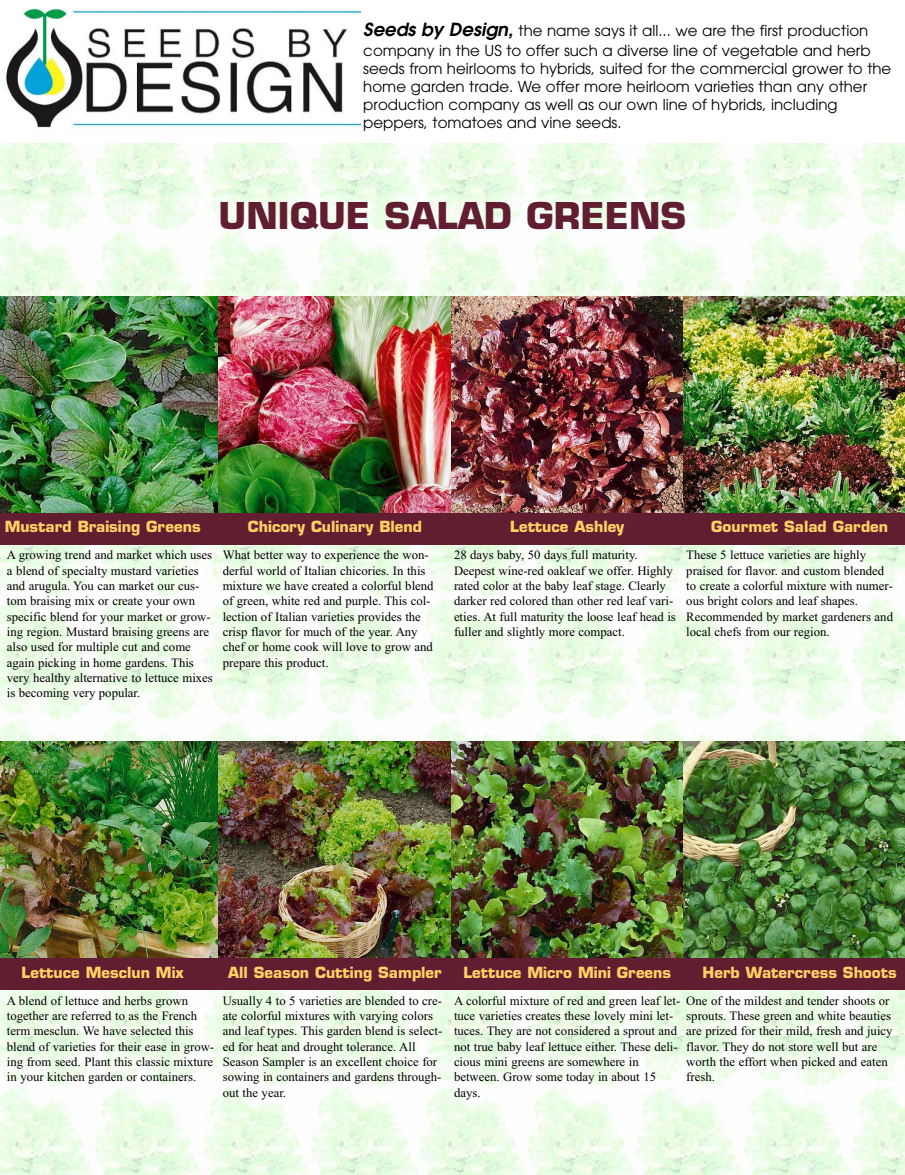
<style>
.page{position:relative;width:905px;height:1175px;background:#fff}
.page>*{position:absolute;margin:0;border:0;box-sizing:border-box;transform-origin:0 0}
.t1{font:700 36px "Eurostile";color:#611e31}
.t2{font:15px/18px "Avant Garde";color:#000}
.t3{font:700 15px "Eurostile";color:#ffd165}
.t4{font:12.75px/15.3px "Times New Roman";color:#000}
.s1{font-weight:600;font-style:italic;font-size:18px}
</style>
<div class="page">
<img style="left:0;top:143px;width:904px;height:1031px">
<div style="left:0;top:512px;width:219px;height:32px;background:#611e31"></div>
<div style="left:219px;top:512px;width:232px;height:32px;background:#611e31"></div>
<div style="left:451px;top:512px;width:232px;height:32px;background:#611e31"></div>
<div style="left:683px;top:512px;width:221px;height:32px;background:#611e31"></div>
<img style="left:6px;top:8px;width:355px;height:120px">
<img style="left:0;top:296px;width:904px;height:216px">
<div style="left:0;top:957px;width:219px;height:33px;background:#611e31"></div>
<div style="left:219px;top:957px;width:232px;height:33px;background:#611e31"></div>
<div style="left:451px;top:957px;width:232px;height:33px;background:#611e31"></div>
<div style="left:683px;top:957px;width:221px;height:33px;background:#611e31"></div>
<img style="left:0;top:741px;width:904px;height:216px">
<p class="t2" style="left:363px;top:23px;width:509px;line-height:19.4px"><span class="s1">Seeds by Design,</span> the name says it all... we are the first production company in the US to offer such a diverse line of vegetable and herb</p>
<p class="t2" style="left:363px;top:61px;width:529px">seeds from heirlooms to hybrids, suited for the commercial grower to the home garden trade. We offer more heirloom varieties than any other production company as well as our own line of hybrids, including peppers, tomatoes and vine seeds.</p>
<h1 class="t1" style="left:218px;top:202px;width:469px">UNIQUE SALAD GREENS</h1>
<p class="t3" style="left:5px;top:521px;width:197px">Mustard Braising Greens</p>
<p class="t3" style="left:248px;top:521px;width:176px">Chicory Culinary Blend</p>
<p class="t3" style="left:510px;top:521px;width:115px">Lettuce Ashley</p>
<p class="t3" style="left:711px;top:521px;width:178px">Gourmet Salad Garden</p>
<p class="t4" style="left:7px;top:547px;width:207px">A growing trend and market which uses a blend of specialty mustard varieties and arugula. You can market our cus&shy;tom braising mix or create your own specific blend for your market or grow&shy;ing region. Mustard braising greens are also used for multiple cut and come again picking in home gardens. This very healthy alternative to lettuce mixes is becoming very popular.</p>
<p class="t4" style="left:223px;top:547px;width:212px">What better way to experience the won&shy;derful world of Italian chicories. In this mixture we have created a colorful blend of green, white red and purple. This col&shy;lection of Italian varieties provides the crisp flavor for much of the year. Any chef or home cook will love to grow and prepare this product.</p>
<p class="t4" style="left:454px;top:547px;width:223px">28 days baby, 50 days full maturity.<br>Deepest wine-red oakleaf we offer. Highly rated color at the baby leaf stage. Clearly darker red colored than other red leaf vari&shy;eties. At full maturity the loose leaf head is fuller and slightly more compact.</p>
<p class="t4" style="left:686px;top:547px;width:208px">These 5 lettuce varieties are highly praised for flavor. and custom blended to create a colorful mixture with numer&shy;ous bright colors and leaf shapes.<br>Recommended by market gardeners and local chefs from our region.</p>
<p class="t3" style="left:22px;top:966px;width:163px">Lettuce Mesclun Mix</p>
<p class="t3" style="left:228px;top:966px;width:215px">All Season Cutting Sampler</p>
<p class="t3" style="left:463px;top:966px;width:209px">Lettuce Micro Mini Greens</p>
<p class="t3" style="left:702px;top:966px;width:196px">Herb Watercress Shoots</p>
<p class="t4" style="left:7px;top:992px;width:209px">A blend of lettuce and herbs grown together are referred to as the French term mesclun. We have selected this blend of varieties for their ease in grow&shy;ing from seed. Plant this classic mixture in your kitchen garden or containers.</p>
<p class="t4" style="left:223px;top:992px;width:221px">Usually 4 to 5 varieties are blended to cre&shy;ate colorful mixtures with varying colors and leaf types. This garden blend is select&shy;ed for heat and drought tolerance. All Season Sampler is an excellent choice for sowing in containers and gardens through&shy;out the year.</p>
<p class="t4" style="left:454px;top:992px;width:228px">A colorful mixture of red and green leaf let&shy;tuce varieties creates these lovely mini let&shy;tuces. They are not considered a sprout and not true baby leaf lettuce either. These deli&shy;cious mini greens are somewhere in between. Grow some today in about 15 days.</p>
<p class="t4" style="left:686px;top:992px;width:208px">One of the mildest and tender shoots or sprouts. These green and white beauties are prized for their mild, fresh and juicy flavor. They do not store well but are worth the effort when picked and eaten fresh.</p>
</div>
